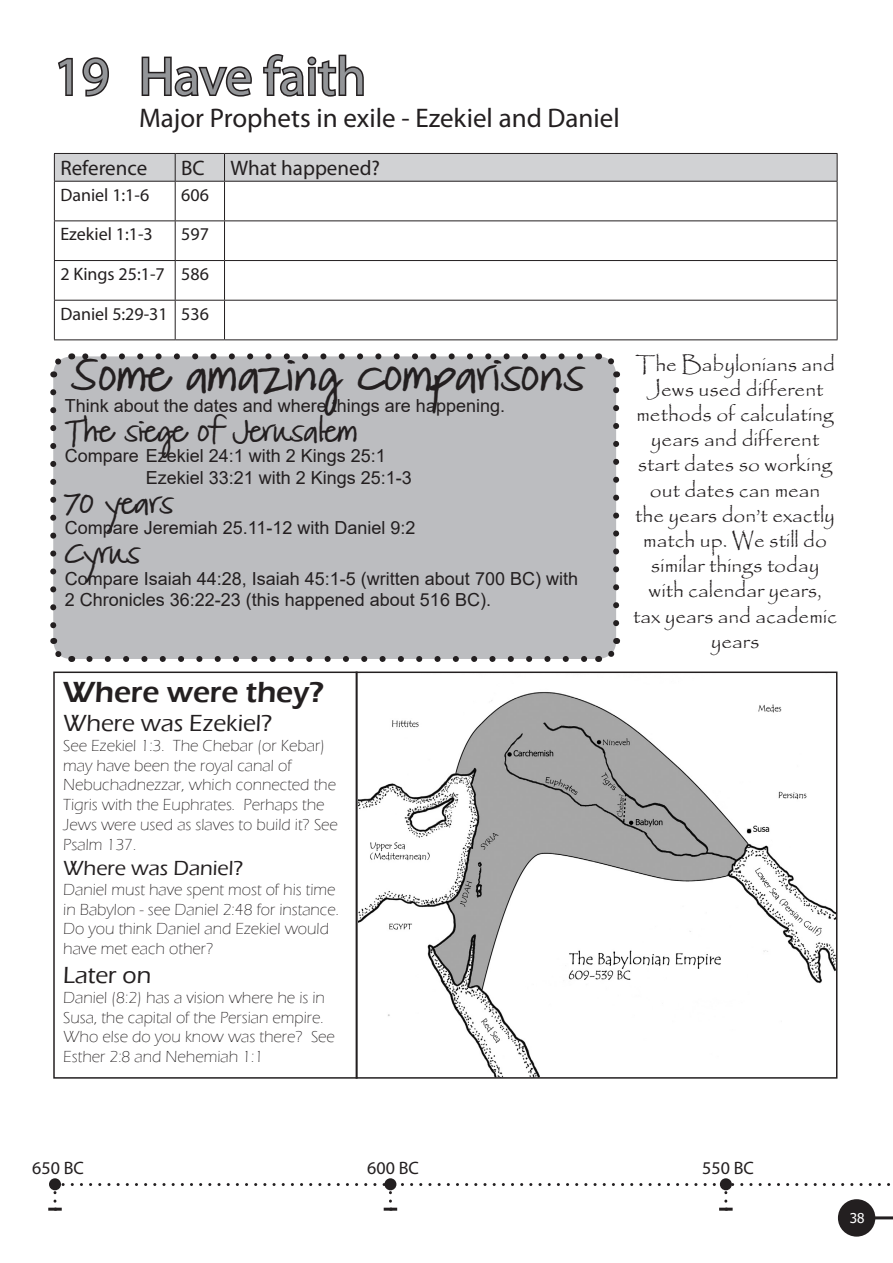
<style>
.page{position:relative;width:893px;height:1263px;background:#fff}
.page>*{position:absolute;margin:0;border:0;box-sizing:border-box;transform-origin:0 0}
.Lesson_head{font:54px "Myriad Pro";color:#939598}
.Interesting_1_large{font:36px "FG Matilda";color:#231f20}
.Eras_large{font:600 30px "Eras ITC";color:#231f20}
.Lesson_subhead{font:27px "Myriad Pro";color:#231f20}
.Interesting_1_medium{font:24px "FG Matilda";color:#231f20}
.Eras_medium{font:500 24px "Eras ITC";color:#231f20}
.Fact_file{font:21px/25.2px "Papyrus";color:#231f20;text-align:center}
.Table_heading{font:21px "Myriad Pro";color:#231f20}
.Formal__Franklin_Got{font:500 21px "Eras ITC";color:#231f20}
.Body_text{font:18px/21.6px "Arial";color:#231f20}
.Table_content{font:18px "Myriad Pro";color:#231f20}
.Eras_small{font:300 16.5px/19.8px "Eras ITC";color:#231f20}
.Formal__Franklin_Got-2{font:300 16.5px/19.8px "Eras ITC";color:#231f20}
.Page_number{font:13.5px "Tahoma";color:#fff}
</style>
<div class="page">
<svg style="left:54px;top:1192px;width:3px;height:16px"></svg>
<div style="left:49px;top:1178px;width:12px;height:12px;background:#231f20;border-radius:50%"></div>
<hr style="left:48px;top:1208px;width:14px;height:3px;background:#231f20">
<svg style="left:724px;top:1192px;width:3px;height:16px"></svg>
<div style="left:720px;top:1178px;width:12px;height:12px;background:#231f20;border-radius:50%"></div>
<hr style="left:719px;top:1208px;width:14px;height:3px;background:#231f20">
<svg style="left:63px;top:1183px;width:828px;height:3px"></svg>
<div style="left:384px;top:1178px;width:12px;height:12px;background:#231f20;border-radius:50%"></div>
<svg style="left:384px;top:1192px;width:13px;height:19px"></svg>
<div style="left:838px;top:1199px;width:37px;height:37px;background:#231f20;border-radius:50%"></div>
<hr style="left:859px;top:1216px;width:34px;height:3px;background:#231f20">
<div style="left:53px;top:356px;width:563px;height:303px;background:#bcbdc0;border-radius:18px"></div>
<svg style="left:50px;top:392px;width:6px;height:240px"></svg>
<svg style="left:89px;top:656px;width:498px;height:6px"></svg>
<svg style="left:613px;top:387px;width:6px;height:236px"></svg>
<svg style="left:80px;top:353px;width:500px;height:6px"></svg>
<svg style="left:50px;top:638px;width:22px;height:24px"></svg>
<svg style="left:598px;top:638px;width:23px;height:24px"></svg>
<svg style="left:597px;top:353px;width:23px;height:24px"></svg>
<svg style="left:50px;top:353px;width:22px;height:24px"></svg>
<svg style="left:54px;top:54px;width:784px;height:163px"></svg>
<hr style="left:54px;top:181px;width:121px;height:1px;background:#231f20">
<hr style="left:54px;top:182px;width:1px;height:38px;background:#231f20">
<hr style="left:175px;top:181px;width:50px;height:1px;background:#231f20">
<hr style="left:175px;top:182px;width:1px;height:38px;background:#231f20">
<hr style="left:225px;top:181px;width:612px;height:1px;background:#231f20">
<hr style="left:224px;top:182px;width:1px;height:38px;background:#231f20">
<hr style="left:837px;top:182px;width:1px;height:38px;background:#231f20">
<hr style="left:54px;top:220px;width:121px;height:1px;background:#231f20">
<hr style="left:54px;top:221px;width:1px;height:39px;background:#231f20">
<hr style="left:175px;top:220px;width:50px;height:1px;background:#231f20">
<hr style="left:175px;top:221px;width:1px;height:39px;background:#231f20">
<hr style="left:225px;top:220px;width:612px;height:1px;background:#231f20">
<hr style="left:224px;top:221px;width:1px;height:39px;background:#231f20">
<hr style="left:837px;top:221px;width:1px;height:39px;background:#231f20">
<hr style="left:54px;top:260px;width:121px;height:1px;background:#231f20">
<hr style="left:54px;top:261px;width:1px;height:39px;background:#231f20">
<hr style="left:175px;top:260px;width:50px;height:1px;background:#231f20">
<hr style="left:175px;top:261px;width:1px;height:39px;background:#231f20">
<hr style="left:225px;top:260px;width:612px;height:1px;background:#231f20">
<hr style="left:224px;top:261px;width:1px;height:39px;background:#231f20">
<hr style="left:837px;top:261px;width:1px;height:39px;background:#231f20">
<hr style="left:54px;top:300px;width:121px;height:1px;background:#231f20">
<hr style="left:54px;top:301px;width:1px;height:38px;background:#231f20">
<hr style="left:175px;top:300px;width:50px;height:1px;background:#231f20">
<hr style="left:175px;top:301px;width:1px;height:38px;background:#231f20">
<hr style="left:225px;top:300px;width:612px;height:1px;background:#231f20">
<hr style="left:224px;top:301px;width:1px;height:38px;background:#231f20">
<hr style="left:837px;top:301px;width:1px;height:38px;background:#231f20">
<hr style="left:54px;top:339px;width:121px;height:1px;background:#231f20">
<hr style="left:175px;top:339px;width:50px;height:1px;background:#231f20">
<hr style="left:225px;top:339px;width:612px;height:1px;background:#231f20">
<div style="left:53px;top:671px;width:305px;height:408px;border:2px solid #231f20"></div>
<img style="left:359px;top:692px;width:475px;height:384px">
<div style="left:356px;top:671px;width:481px;height:408px;border:2px solid #231f20"></div>
<p class="Lesson_head" style="left:54px;top:43px;width:314px">19 Have faith</p>
<p class="Lesson_subhead" style="left:139px;top:101px;width:482px">Major Prophets in exile - Ezekiel and Daniel</p>
<p class="Table_heading" style="left:60px;top:155px;width:88px">Reference</p>
<p class="Table_heading" style="left:181px;top:155px;width:25px">BC</p>
<p class="Table_heading" style="left:231px;top:155px;width:151px">What happened?</p>
<p class="Table_content" style="left:60px;top:184px;width:90px">Daniel 1:1-6</p>
<p class="Table_content" style="left:181px;top:184px;width:29px">606</p>
<p class="Table_content" style="left:60px;top:223px;width:94px">Ezekiel 1:1-3</p>
<p class="Table_content" style="left:181px;top:223px;width:29px">597</p>
<p class="Table_content" style="left:60px;top:263px;width:106px">2 Kings 25:1-7</p>
<p class="Table_content" style="left:181px;top:263px;width:29px">586</p>
<p class="Table_content" style="left:60px;top:303px;width:109px">Daniel 5:29-31</p>
<p class="Table_content" style="left:181px;top:303px;width:29px">536</p>
<p class="Interesting_1_large" style="left:71px;top:357px;width:514px">Some amazing comparisons</p>
<p class="Body_text" style="left:65px;top:395px;width:442px">Think about the dates and where things are happening.</p>
<p class="Interesting_1_medium" style="left:65px;top:418px;width:294px">The siege of Jerusalem</p>
<p class="Body_text" style="left:65px;top:445px;width:323px">Compare Ezekiel 24:1 with 2 Kings 25:1</p>
<p class="Body_text" style="left:146px;top:467px;width:268px">Ezekiel 33:21 with 2 Kings 25:1-3</p>
<p class="Interesting_1_medium" style="left:65px;top:490px;width:110px">70 years</p>
<p class="Body_text" style="left:65px;top:517px;width:352px">Compare Jeremiah 25.11-12 with Daniel 9:2</p>
<p class="Interesting_1_medium" style="left:65px;top:541px;width:77px">Cyrus</p>
<p class="Body_text" style="left:65px;top:568px;width:515px">Compare Isaiah 44:28, Isaiah 45:1-5 (written about 700 BC) with<br>2 Chronicles 36:22-23 (this happened about 516 BC).</p>
<p class="Eras_large" style="left:63px;top:675px;width:262px">Where were they?</p>
<p class="Eras_medium" style="left:63px;top:709px;width:211px">Where was Ezekiel?</p>
<p class="Eras_small" style="left:63px;top:735px;width:276px">See Ezekiel 1:3. The Chebar (or Kebar) may have been the royal canal of<br>Nebuchadnezzar, which connected the<br>Tigris with the Euphrates. Perhaps the<br>Jews were used as slaves to build it? See<br>Psalm 137.</p>
<p class="Formal__Franklin_Got" style="left:63px;top:856px;width:181px">Where was Daniel?</p>
<p class="Formal__Franklin_Got-2" style="left:63px;top:879px;width:277px">Daniel must have spent most of his time in Babylon - see Daniel 2:48 for instance.</p>
<p class="Eras_small" style="left:63px;top:919px;width:267px">Do you think Daniel and Ezekiel would have met each other?</p>
<p class="Eras_medium" style="left:63px;top:961px;width:90px">Later on</p>
<p class="Eras_small" style="left:63px;top:987px;width:263px">Daniel (8:2) has a vision where he is in<br>Susa, the capital of the Persian empire.</p>
<p class="Eras_small" style="left:63px;top:1027px;width:273px">Who else do you know was there? See<br>Esther 2:8 and Nehemiah 1:1</p>
<p class="Fact_file" style="left:633px;top:351px;width:205px">The Babylonians and<br>Jews used different methods of calculating years and different start dates so working out dates can mean the years don’t exactly match up. We still do similar things today with calendar years, tax years and academic years</p>
<p class="Table_content" style="left:32px;top:1157px;width:53px">650 BC</p>
<p class="Table_content" style="left:367px;top:1157px;width:53px">600 BC</p>
<p class="Table_content" style="left:702px;top:1157px;width:53px">550 BC</p>
<p class="Page_number" style="left:850px;top:1208px;width:16px">38</p>
</div>
